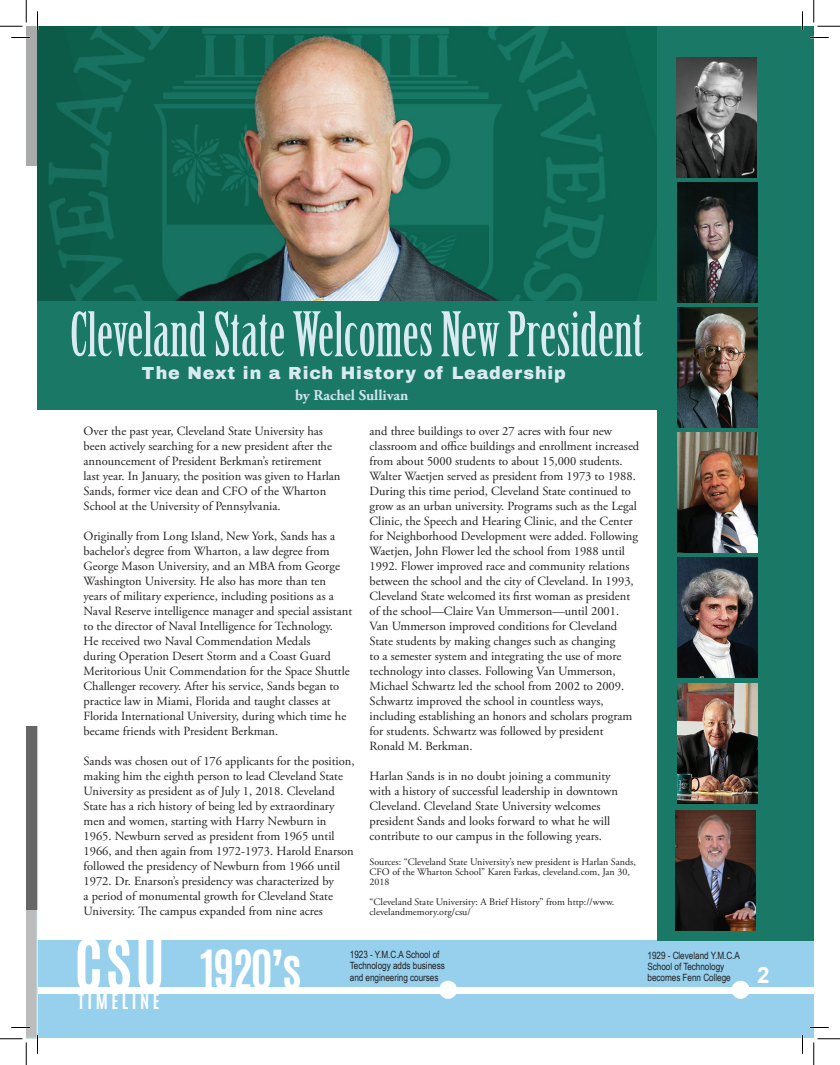
<style>
.page{position:relative;width:840px;height:1065px;background:#fff}
.page>*{position:absolute;margin:0;border:0;box-sizing:border-box;transform-origin:0 0}
.t1{font:60px "Birch Std";color:#daeaf2}
.t2{font:700 60px "Antonio";color:#fff}
.t3{font:700 45px "Antonio";color:#fff}
.t4{font:700 22.5px "Arial";color:#fff}
.t5{font:900 17.5px "Archivo";letter-spacing:.05em;color:#daeaf2}
.t6{font:700 17.5px "Antonio";letter-spacing:.2em;color:#fff}
.t7{font:700 15px "Adobe Garamond Pro";color:#d2e3f0}
.t8{font:12.5px/15px "Adobe Garamond Pro";color:#231f20}
.t9{font:10px/10px "Adobe Garamond Pro";color:#231f20}
.t10{font:10px/11.2px "Arial Narrow";letter-spacing:-.005em;color:#231f20}
</style>
<div class="page">
<div style="left:26px;top:726px;width:12px;height:184px;background:#666"></div>
<div style="left:26px;top:26px;width:14px;height:139px;background:#a9aaaa"></div>
<div style="left:38px;top:940px;width:776px;height:98px;background:#96d0ed"></div>
<img style="left:37px;top:26px;width:621px;height:282px">
<div style="left:658px;top:26px;width:156px;height:915px;background:#197866"></div>
<img style="left:678px;top:183px;width:80px;height:120px">
<img style="left:678px;top:432px;width:80px;height:120px">
<img style="left:677px;top:57px;width:80px;height:120px">
<img style="left:678px;top:684px;width:80px;height:120px">
<img style="left:678px;top:557px;width:80px;height:120px">
<img style="left:678px;top:307px;width:80px;height:120px">
<img style="left:676px;top:810px;width:80px;height:120px">
<div style="left:38px;top:301px;width:620px;height:108px;background:#197866"></div>
<div style="left:38px;top:988px;width:776px;height:6px;background:#fff"></div>
<div style="left:439px;top:981px;width:18px;height:18px;background:#fff;border-radius:50%"></div>
<div style="left:732px;top:981px;width:18px;height:18px;background:#fff;border-radius:50%"></div>
<svg style="left:11px;top:37px;width:19px;height:1px"></svg>
<svg style="left:810px;top:37px;width:19px;height:1px"></svg>
<svg style="left:810px;top:1027px;width:19px;height:1px"></svg>
<svg style="left:37px;top:11px;width:1px;height:19px"></svg>
<svg style="left:802px;top:11px;width:1px;height:19px"></svg>
<svg style="left:802px;top:1035px;width:1px;height:19px"></svg>
<svg style="left:0;top:0;width:27px;height:27px"></svg>
<svg style="left:0;top:894px;width:38px;height:171px"></svg>
<svg style="left:814px;top:0;width:26px;height:27px"></svg>
<svg style="left:814px;top:1039px;width:26px;height:26px"></svg>
<h1 class="t1" style="left:70px;top:301px;width:575px">Cleveland State Welcomes New President</h1>
<h3 class="t5" style="left:142px;top:363px;width:426px">The Next in a Rich History of Leadership</h3>
<p class="t7" style="left:295px;top:386px;width:115px">by Rachel Sullivan</p>
<p class="t8" style="left:84px;top:424px;width:258px">Over the past year, Cleveland State University has been actively searching for a new president after the announcement of President Berkman’s retirement last year. In January, the position was given to Harlan Sands, former vice dean and CFO of the Wharton School at the University of Pennsylvania.</p>
<p class="t8" style="left:84px;top:529px;width:270px">Originally from Long Island, New York, Sands has a bachelor’s degree from Wharton, a law degree from George Mason University, and an MBA from George Washington University. He also has more than ten years of military experience, including positions as a Naval Reserve intelligence manager and special assistant to the director of Naval Intelligence for Technology.<br>He received two Naval Commendation Medals<br>during Operation Desert Storm and a Coast Guard Meritorious Unit Commendation for the Space Shuttle Challenger recovery. After his service, Sands began to practice law in Miami, Florida and taught classes at Florida International University, during which time he became friends with President Berkman.</p>
<p class="t8" style="left:84px;top:754px;width:272px">Sands was chosen out of 176 applicants for the position, making him the eighth person to lead Cleveland State University as president as of July 1, 2018. Cleveland State has a rich history of being led by extraordinary men and women, starting with Harry Newburn in 1965. Newburn served as president from 1965 until 1966, and then again from 1972-1973. Harold Enarson followed the presidency of Newburn from 1966 until 1972. Dr. Enarson’s presidency was characterized by<br>a period of monumental growth for Cleveland State University. The campus expanded from nine acres</p>
<p class="t8" style="left:370px;top:424px;width:271px">and three buildings to over 27 acres with four new classroom and office buildings and enrollment increased from about 5000 students to about 15,000 students.<br>Walter Waetjen served as president from 1973 to 1988.<br>During this time period, Cleveland State continued to grow as an urban university. Programs such as the Legal Clinic, the Speech and Hearing Clinic, and the Center for Neighborhood Development were added. Following Waetjen, John Flower led the school from 1988 until 1992. Flower improved race and community relations between the school and the city of Cleveland. In 1993, Cleveland State welcomed its first woman as president of the school—Claire Van Ummerson—until 2001.<br>Van Ummerson improved conditions for Cleveland State students by making changes such as changing<br>to a semester system and integrating the use of more technology into classes. Following Van Ummerson, Michael Schwartz led the school from 2002 to 2009.<br>Schwartz improved the school in countless ways, including establishing an honors and scholars program for students. Schwartz was followed by president Ronald M. Berkman.</p>
<p class="t8" style="left:370px;top:769px;width:250px">Harlan Sands is in no doubt joining a community with a history of successful leadership in downtown Cleveland. Cleveland State University welcomes president Sands and looks forward to what he will contribute to our campus in the following years.</p>
<p class="t9" style="left:370px;top:857px;width:268px">Sources: “Cleveland State University’s new president is Harlan Sands,<br>CFO of the Wharton School” Karen Farkas, cleveland.com, Jan 30,<br>2018</p>
<p class="t9" style="left:370px;top:897px;width:246px">“Cleveland State University: A Brief History” from http://www. clevelandmemory.org/csu/</p>
<h1 class="t2" style="left:74px;top:920px;width:92px">CSU</h1>
<h3 class="t6" style="left:78px;top:988px;width:83px">TIMELINE</h3>
<h2 class="t3" style="left:200px;top:935px;width:103px">1920’s</h2>
<p class="t10" style="left:350px;top:949px;width:97px">1923 - Y.M.C.A School of<br>Technology adds business and engineering courses</p>
<p class="t10" style="left:648px;top:949px;width:94px">1929 - Cleveland Y.M.C.A<br>School of Technology becomes Fenn College</p>
<h3 class="t4" style="left:757px;top:960px;width:14px">2</h3>
</div>
